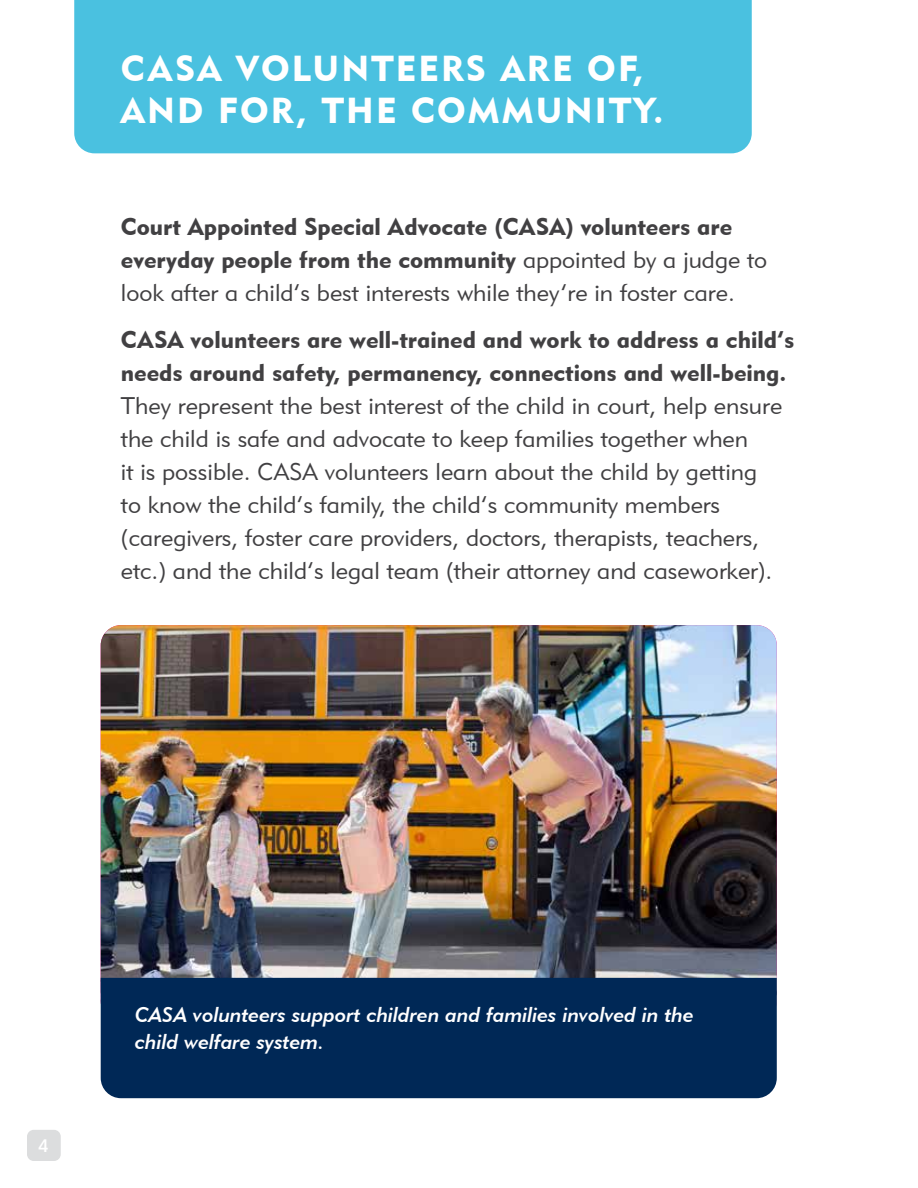
<style>
.page{position:relative;width:918px;height:1188px;background:#fff}
.page>*{position:absolute;margin:0;border:0;box-sizing:border-box;transform-origin:0 0}
.t1{font:36px/42px "Geometric 415 BT Black A";letter-spacing:.06em;color:#fff}
.t2{font:24px/33px "Geometric 415 BT Lite A";color:#414042}
.t3{font:24px/33px "Geometric 415 BT Black A";color:#414042}
.t4{font:21px/27px "Geometric 415 BT Medium Italic A";color:#fff}
.t5{font:18px "Geometric 415 BT Medium A";color:#fff}
.s1{font-family:"Geometric 415 BT Lite A"}
</style>
<div class="page">
<div style="left:27px;top:1130px;width:34px;height:31px;background:#dcddde;border-radius:7px"></div>
<div style="left:74px;top:0;width:678px;height:153px;background:#4ac1e0"></div>
<img style="left:101px;top:625px;width:676px;height:353px">
<div style="left:101px;top:978px;width:676px;height:120px;background:#002856"></div>
<h1 class="t1" style="left:121px;top:47px;width:544px">CASA VOLUNTEERS ARE OF,<br>AND FOR, THE COMMUNITY.</h1>
<p class="t3" style="left:121px;top:210px;width:648px">Court Appointed Special Advocate (CASA) volunteers are everyday people from the community <span class="s1">appointed by a judge to</span></p>
<p class="t2" style="left:121px;top:276px;width:615px">look after a child’s best interests while they’re in foster care.</p>
<p class="t3" style="left:121px;top:322px;width:675px">CASA volunteers are well-trained and work to address a child’s needs around safety, permanency, connections and well-being.</p>
<p class="t2" style="left:121px;top:388px;width:663px">They represent the best interest of the child in court, help ensure the child is safe and advocate to keep families together when<br>it is possible. CASA volunteers learn about the child by getting to know the child’s family, the child’s community members (caregivers, foster care providers, doctors, therapists, teachers, etc.) and the child’s legal team (their attorney and caseworker).</p>
<p class="t5" style="left:38px;top:1135px;width:12px">4</p>
<p class="t4" style="left:135px;top:1000px;width:560px">CASA volunteers support children and families involved in the child welfare system.</p>
</div>
